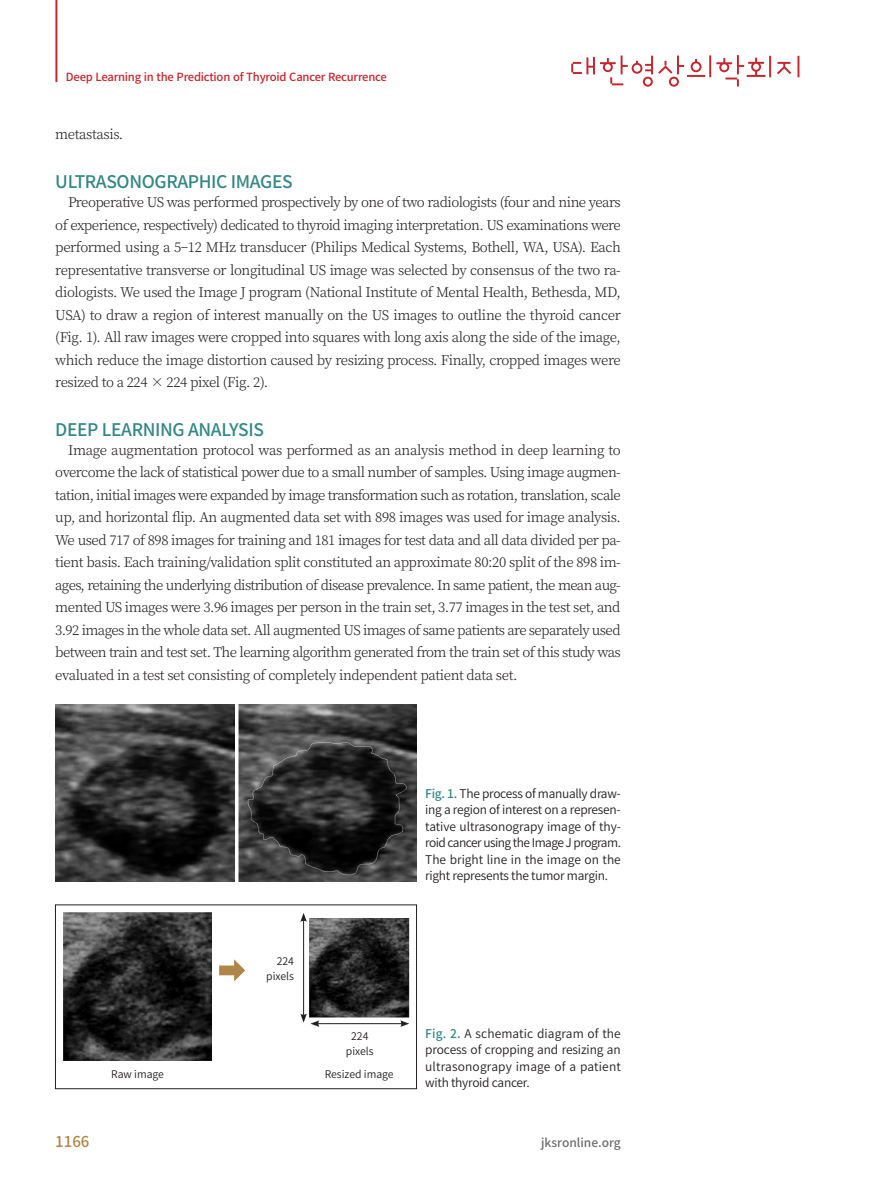
<style>
.page{position:relative;width:893px;height:1191px;background:#fff}
.page>*{position:absolute;margin:0;border:0;box-sizing:border-box;transform-origin:0 0}
.t1{font:500 17.4px "Noto Sans CJ Kkr";letter-spacing:-.02em;color:#328886}
.t2{font:500 15px "Noto Sans CJ Kkr";color:#b08548}
.t3{font:300 13.5px/22.5px "Noto Serif CJ Kkr";letter-spacing:-.03em;color:#231f20;text-align:justify}
.t4{font:600 12px/16.5px "Noto Sans CJ Kkr";letter-spacing:-.01em;color:#231f20;text-align:justify}
.t5{font:500 12px "Noto Sans CJ Kkr";color:#6c6d70}
.t6{font:500 11.25px "Noto Sans CJ Kkr";letter-spacing:-.02em;color:#c8242b}
.t7{font:600 10.5px/15.8px "Noto Sans CJ Kkr";color:#231f20;text-align:right}
.s1{font-weight:500;color:#328886}
</style>
<div class="page">
<hr style="left:55px;top:0;width:2px;height:82px;background:#c8242b">
<svg style="left:571px;top:55px;width:228px;height:32px"></svg>
<img style="left:55px;top:704px;width:180px;height:177px">
<img style="left:239px;top:704px;width:178px;height:177px">
<div style="left:55px;top:904px;width:362px;height:185px;border:1px solid #231f20"></div>
<img style="left:64px;top:913px;width:147px;height:147px">
<img style="left:309px;top:918px;width:100px;height:99px">
<svg style="left:219px;top:959px;width:26px;height:22px"></svg>
<hr style="left:303px;top:919px;width:1px;height:97px;background:#231f20">
<svg style="left:300px;top:913px;width:7px;height:8px"></svg>
<hr style="left:317px;top:1023px;width:86px;height:1px;background:#231f20">
<svg style="left:400px;top:1020px;width:9px;height:7px"></svg>
<svg style="left:300px;top:1013px;width:19px;height:14px"></svg>
<p class="t6" style="left:66px;top:70px;width:322px">Deep Learning in the Prediction of Thyroid Cancer Recurrence</p>
<p class="t3" style="left:55px;top:124px;width:70px">metastasis.</p>
<p class="t1" style="left:55px;top:172px;width:239px">ULTRASONOGRAPHIC IMAGES</p>
<p class="t3" style="left:55px;top:191px;width:567px;text-indent:13px">Preoperative US was performed prospectively by one of two radiologists (four and nine years of experience, respectively) dedicated to thyroid imaging interpretation. US examinations were performed using a 5–12 MHz transducer (Philips Medical Systems, Bothell, WA, USA). Each representative transverse or longitudinal US image was selected by consensus of the two ra&shy;diologists. We used the Image J program (National Institute of Mental Health, Bethesda, MD, USA) to draw a region of interest manually on the US images to outline the thyroid cancer (Fig. 1). All raw images were cropped into squares with long axis along the side of the image, which reduce the image distortion caused by resizing process. Finally, cropped images were resized to a 224 × 224 pixel (Fig. 2).</p>
<p class="t1" style="left:55px;top:419px;width:210px">DEEP LEARNING ANALYSIS</p>
<p class="t3" style="left:55px;top:439px;width:567px;text-indent:13px">Image augmentation protocol was performed as an analysis method in deep learning to overcome the lack of statistical power due to a small number of samples. Using image augmen&shy;tation, initial images were expanded by image transformation such as rotation, translation, scale up, and horizontal flip. An augmented data set with 898 images was used for image analysis.<br>We used 717 of 898 images for training and 181 images for test data and all data divided per pa&shy;tient basis. Each training/validation split constituted an approximate 80:20 split of the 898 im&shy;ages, retaining the underlying distribution of disease prevalence. In same patient, the mean aug&shy;mented US images were 3.96 images per person in the train set, 3.77 images in the test set, and 3.92 images in the whole data set. All augmented US images of same patients are separately used between train and test set. The learning algorithm generated from the train set of this study was evaluated in a test set consisting of completely independent patient data set.</p>
<p class="t7" style="left:266px;top:953px;width:29px">224 pixels</p>
<p class="t7" style="left:346px;top:1028px;width:29px;text-align:center">224 pixels</p>
<p class="t7" style="left:111px;top:1066px;width:54px">Raw image</p>
<p class="t7" style="left:325px;top:1066px;width:71px">Resized image</p>
<p class="t4" style="left:425px;top:785px;width:197px"><span class="s1">Fig. 1.</span> The process of manually draw&shy;ing a region of interest on a represen&shy;tative ultrasonograpy image of thy&shy;roid cancer using the Image J program.<br>The bright line in the image on the right represents the tumor margin.</p>
<p class="t4" style="left:425px;top:1025px;width:197px"><span class="s1">Fig. 2.</span> A schematic diagram of the process of cropping and resizing an ultrasonograpy image of a patient with thyroid cancer.</p>
<p class="t2" style="left:55px;top:1132px;width:36px">1166</p>
<p class="t5" style="left:541px;top:1135px;width:81px">jksronline.org</p>
</div>
